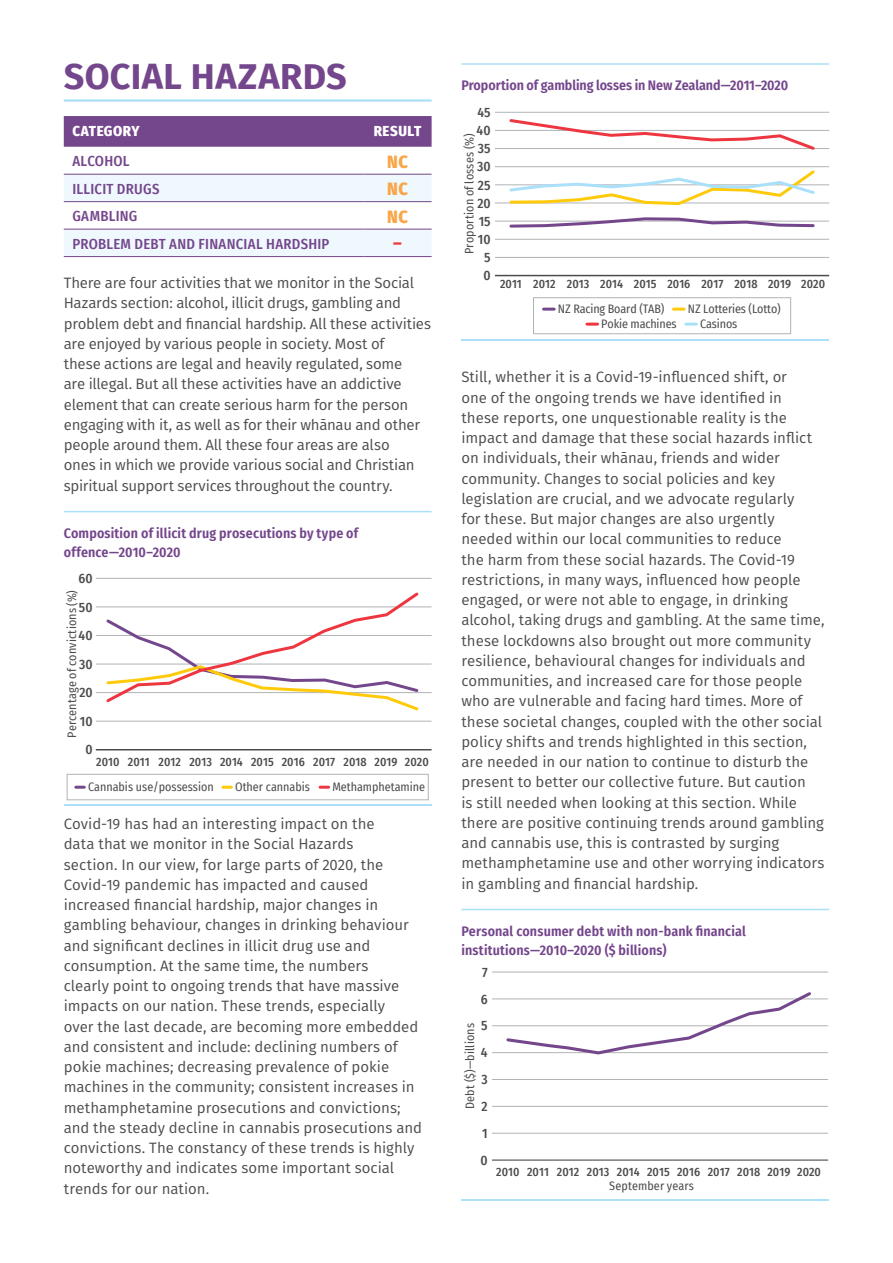
<style>
.page{position:relative;width:893px;height:1263px;background:#fff}
.page>*{position:absolute;margin:0;border:0;box-sizing:border-box;transform-origin:0 0}
.Header_L1{font:700 36px "Fira Sans";letter-spacing:.015em;color:#74468c}
.ASSESSMENT_Result{font:800 18px "Fira Sans Condensed";color:#f9a64a}
.ASSESSMENT_Result-2{font:800 18px "Fira Sans Condensed";color:#ee3640}
.BODY_COPY{font:15px/20.2px "Fira Sans";letter-spacing:-.005em;color:#4b4c4d}
.ASSESSMENT_Body{font:500 14.7px "Fira Sans Condensed";letter-spacing:.02em;color:#74468c}
.ASSESSMENT_Header{font:800 14.7px "Fira Sans Condensed";letter-spacing:.035em;color:#fff}
.Figure_Table_Title{font:600 13.8px/19.5px "Fira Sans Condensed";letter-spacing:.01em;color:#74468c}
.t1{font:500 13.5px/18.1px "Fira Sans Condensed";color:#4b4c4d;text-align:justify}
.t2{font:12px "Fira Sans Condensed";color:#4b4c4d}
.t3{font:500 12px/14px "Fira Sans Condensed";color:#4b4c4d}
.s1{font-weight:400}
</style>
<div class="page">
<hr style="left:64px;top:99px;width:368px;height:3px;background:#aae0f9">
<hr style="left:64px;top:511px;width:368px;height:1px;background:#aae0f9">
<div style="left:64px;top:116px;width:368px;height:31px;background:#74468c"></div>
<div style="left:64px;top:175px;width:368px;height:26px;background:#eef8fd"></div>
<div style="left:64px;top:230px;width:368px;height:26px;background:#eef8fd"></div>
<hr style="left:64px;top:174px;width:300px;height:1px;background:#74468c">
<hr style="left:364px;top:174px;width:68px;height:1px;background:#74468c">
<hr style="left:64px;top:201px;width:300px;height:1px;background:#74468c">
<hr style="left:364px;top:201px;width:68px;height:1px;background:#74468c">
<hr style="left:64px;top:229px;width:300px;height:1px;background:#74468c">
<hr style="left:364px;top:229px;width:68px;height:1px;background:#74468c">
<hr style="left:64px;top:256px;width:300px;height:1px;background:#74468c">
<hr style="left:364px;top:256px;width:68px;height:1px;background:#74468c">
<hr style="left:461px;top:63px;width:368px;height:2px;background:#aae0f9">
<hr style="left:461px;top:909px;width:368px;height:1px;background:#aae0f9">
<hr style="left:96px;top:635px;width:336px;height:1px;background:#b2b3b7">
<hr style="left:96px;top:664px;width:336px;height:1px;background:#b2b3b7">
<hr style="left:96px;top:721px;width:336px;height:1px;background:#b2b3b7">
<hr style="left:96px;top:692px;width:336px;height:1px;background:#b2b3b7">
<hr style="left:96px;top:606px;width:336px;height:1px;background:#b2b3b7">
<hr style="left:96px;top:578px;width:336px;height:1px;background:#b2b3b7">
<svg style="left:104px;top:592px;width:317px;height:119px"></svg>
<hr style="left:96px;top:749px;width:336px;height:1px;background:#4b4c4d">
<hr style="left:64px;top:804px;width:368px;height:2px;background:#aae0f9">
<div style="left:67px;top:774px;width:362px;height:26px;border:1px solid #b2b3b7"></div>
<svg style="left:76px;top:786px;width:8px;height:3px"></svg>
<svg style="left:223px;top:786px;width:8px;height:3px"></svg>
<svg style="left:320px;top:786px;width:9px;height:3px"></svg>
<hr style="left:495px;top:166px;width:334px;height:1px;background:#b2b3b7">
<hr style="left:495px;top:184px;width:334px;height:1px;background:#b2b3b7">
<hr style="left:495px;top:221px;width:334px;height:1px;background:#b2b3b7">
<hr style="left:495px;top:203px;width:334px;height:1px;background:#b2b3b7">
<hr style="left:495px;top:148px;width:334px;height:1px;background:#b2b3b7">
<hr style="left:495px;top:130px;width:334px;height:1px;background:#b2b3b7">
<hr style="left:495px;top:112px;width:334px;height:1px;background:#b2b3b7">
<hr style="left:495px;top:239px;width:334px;height:1px;background:#b2b3b7">
<hr style="left:495px;top:257px;width:334px;height:1px;background:#b2b3b7">
<svg style="left:508px;top:217px;width:308px;height:11px"></svg>
<svg style="left:509px;top:119px;width:306px;height:31px"></svg>
<svg style="left:508px;top:170px;width:309px;height:36px"></svg>
<div style="left:533px;top:297px;width:258px;height:37px;border:1px solid #b2b3b7"></div>
<svg style="left:544px;top:308px;width:10px;height:3px"></svg>
<svg style="left:673px;top:308px;width:11px;height:3px"></svg>
<svg style="left:587px;top:323px;width:11px;height:3px"></svg>
<svg style="left:686px;top:323px;width:10px;height:3px"></svg>
<hr style="left:495px;top:275px;width:334px;height:1px;background:#4b4c4d">
<hr style="left:461px;top:339px;width:368px;height:2px;background:#aae0f9">
<hr style="left:492px;top:1025px;width:336px;height:1px;background:#b2b3b7">
<hr style="left:492px;top:1052px;width:336px;height:1px;background:#b2b3b7">
<hr style="left:492px;top:1106px;width:336px;height:1px;background:#b2b3b7">
<hr style="left:492px;top:1079px;width:336px;height:1px;background:#b2b3b7">
<hr style="left:492px;top:998px;width:336px;height:1px;background:#b2b3b7">
<hr style="left:492px;top:972px;width:336px;height:1px;background:#b2b3b7">
<hr style="left:492px;top:1133px;width:336px;height:1px;background:#b2b3b7">
<svg style="left:504px;top:992px;width:310px;height:63px"></svg>
<hr style="left:461px;top:1199px;width:368px;height:1px;background:#aae0f9">
<hr style="left:492px;top:1159px;width:336px;height:2px;background:#4b4c4d">
<p class="Header_L1" style="left:64px;top:46px;width:284px">SOCIAL HAZARDS</p>
<p class="ASSESSMENT_Header" style="left:72px;top:118px;width:69px">CATEGORY</p>
<p class="ASSESSMENT_Header" style="left:374px;top:118px;width:49px">RESULT</p>
<p class="ASSESSMENT_Body" style="left:72px;top:149px;width:59px">ALCOHOL</p>
<p class="ASSESSMENT_Result" style="left:387px;top:146px;width:22px">NC</p>
<p class="ASSESSMENT_Body" style="left:72px;top:177px;width:89px">ILLICIT DRUGS</p>
<p class="ASSESSMENT_Result" style="left:387px;top:173px;width:22px">NC</p>
<p class="ASSESSMENT_Body" style="left:72px;top:204px;width:67px">GAMBLING</p>
<p class="ASSESSMENT_Result" style="left:387px;top:201px;width:22px">NC</p>
<p class="ASSESSMENT_Body" style="left:72px;top:232px;width:259px">PROBLEM DEBT AND FINANCIAL HARDSHIP</p>
<p class="ASSESSMENT_Result-2" style="left:393px;top:228px;width:10px">–</p>
<p class="BODY_COPY" style="left:64px;top:273px;width:369px">There are four activities that we monitor in the Social Hazards section: alcohol, illicit drugs, gambling and problem debt and financial hardship. All these activities are enjoyed by various people in society. Most of<br>these actions are legal and heavily regulated, some<br>are illegal. But all these activities have an addictive element that can create serious harm for the person engaging with it, as well as for their whānau and other people around them. All these four areas are also<br>ones in which we provide various social and Christian spiritual support services throughout the country.</p>
<p class="Figure_Table_Title" style="left:64px;top:522px;width:296px">Composition of illicit drug prosecutions by type of offence—2010–2020</p>
<p class="t1" style="left:78px;top:563px;width:16px;line-height:28.5px">60<br>50<br>40<br>30<br>20<br>10</p>
<p class="t2" style="left:63px;top:738px;width:149px;rotate:-90deg">Percentage of convictions (%)</p>
<p class="t1" style="left:85px;top:740px;width:9px">0</p>
<p class="t3" style="left:96px;top:754px;width:25px">2010</p>
<p class="t3" style="left:128px;top:754px;width:271px">2011 2012 2013 2014 2015 2016 2017 2018 2019</p>
<p class="t3" style="left:405px;top:754px;width:25px">2020</p>
<p class="t2" style="left:88px;top:778px;width:127px">Cannabis use/possession</p>
<p class="t2" style="left:235px;top:778px;width:76px">Other cannabis</p>
<p class="t2" style="left:332px;top:778px;width:94px">Methamphetamine</p>
<p class="BODY_COPY" style="left:64px;top:814px;width:360px">Covid-19 has had an interesting impact on the<br>data that we monitor in the Social Hazards<br>section. In our view, for large parts of 2020, the Covid-19 pandemic has impacted and caused increased financial hardship, major changes in gambling behaviour, changes in drinking behaviour and significant declines in illicit drug use and consumption. At the same time, the numbers<br>clearly point to ongoing trends that have massive impacts on our nation. These trends, especially<br>over the last decade, are becoming more embedded and consistent and include: declining numbers of pokie machines; decreasing prevalence of pokie machines in the community; consistent increases in methamphetamine prosecutions and convictions; and the steady decline in cannabis prosecutions and convictions. The constancy of these trends is highly noteworthy and indicates some important social trends for our nation.</p>
<p class="Figure_Table_Title" style="left:461px;top:75px;width:328px">Proportion of gambling losses in New Zealand—2011–2020</p>
<p class="t1" style="left:476px;top:103px;width:16px;text-align:center">45<br>40<br>35<br>30<br>25<br>20<br>15<br>10<br>5</p>
<p class="t2" style="left:460px;top:254px;width:122px;rotate:-90deg">Proportion of losses (%)</p>
<p class="t1" style="left:483px;top:266px;width:9px">0</p>
<p class="t3" style="left:500px;top:276px;width:293px">2011 2012 2013 2014 2015 2016 2017 2018 2019</p>
<p class="t2" style="left:558px;top:300px;width:108px">NZ Racing Board (TAB)</p>
<p class="t2" style="left:688px;top:300px;width:94px">NZ Lotteries (Lotto)</p>
<p class="t2" style="left:601px;top:315px;width:77px">Pokie machines</p>
<p class="t2" style="left:700px;top:315px;width:39px">Casinos</p>
<p class="t3" style="left:801px;top:276px;width:25px">2020</p>
<p class="BODY_COPY" style="left:461px;top:367px;width:365px">Still, whether it is a Covid-19-influenced shift, or<br>one of the ongoing trends we have identified in<br>these reports, one unquestionable reality is the impact and damage that these social hazards inflict on individuals, their whānau, friends and wider community. Changes to social policies and key legislation are crucial, and we advocate regularly<br>for these. But major changes are also urgently needed within our local communities to reduce<br>the harm from these social hazards. The Covid-19 restrictions, in many ways, influenced how people engaged, or were not able to engage, in drinking alcohol, taking drugs and gambling. At the same time, these lockdowns also brought out more community resilience, behavioural changes for individuals and communities, and increased care for those people who are vulnerable and facing hard times. More of these societal changes, coupled with the other social policy shifts and trends highlighted in this section, are needed in our nation to continue to disturb the present to better our collective future. But caution<br>is still needed when looking at this section. While there are positive continuing trends around gambling and cannabis use, this is contrasted by surging methamphetamine use and other worrying indicators in gambling and financial hardship.</p>
<p class="Figure_Table_Title" style="left:461px;top:920px;width:286px">Personal consumer debt with non-bank financial institutions—2010–2020 ($ billions)</p>
<p class="t1" style="left:480px;top:958px;width:9px;line-height:26.8px">7<br>6<br>5<br>4<br>3<br>2<br>1<br>0</p>
<p class="t2" style="left:461px;top:1109px;width:87px;rotate:-90deg">Debt ($)—billions</p>
<p class="t3" style="left:609px;top:1164px;width:213px;text-indent:-113px">2010 2011 2012 2013 2014 2015 2016 2017 2018 2019 2020<br><span class="s1">September years</span></p>
</div>
